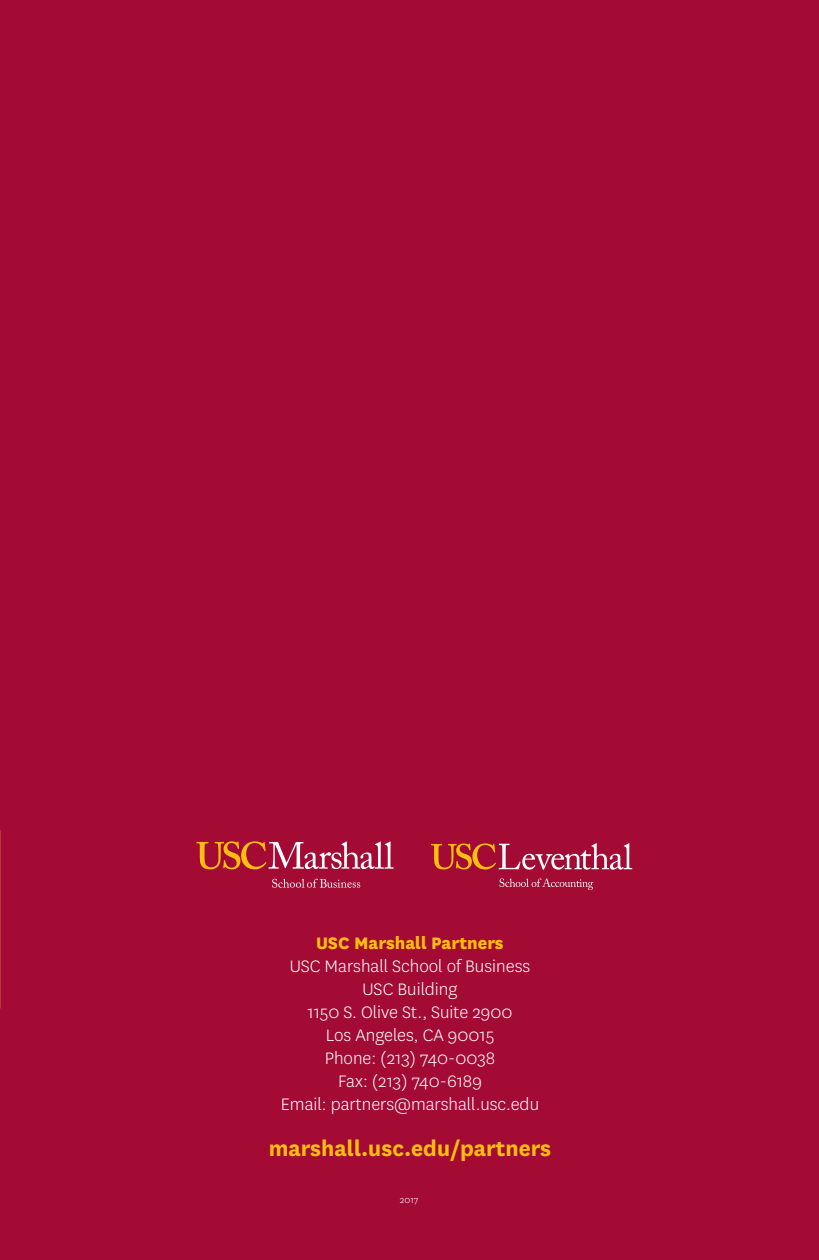
<style>
.page{position:relative;width:819px;height:1260px;background:#a30b35}
.page>*{position:absolute;margin:0;border:0;box-sizing:border-box;transform-origin:0 0}
.t1{font:700 24.68px "National";color:#febe10}
.t2{font:300 19.43px/22.9px "National";color:#fff;text-align:center}
.t3{font:800 19.43px "National";color:#febe10}
.t4{font:300 10.5px "National";color:#fff}
</style>
<div class="page">
<svg style="left:196px;top:841px;width:198px;height:28px"></svg>
<svg style="left:272px;top:879px;width:88px;height:9px"></svg>
<svg style="left:431px;top:843px;width:201px;height:27px"></svg>
<svg style="left:499px;top:878px;width:94px;height:12px"></svg>
<p class="t3" style="left:316px;top:929px;width:189px">USC Marshall Partners</p>
<p class="t2" style="left:281px;top:954px;width:260px">USC Marshall School of Business<br>USC Building<br>1150 S. Olive St., Suite 2900<br>Los Angeles, CA 90015<br>Phone: (213) 740-0038<br>Fax: (213) 740-6189<br>Email: partners@marshall.usc.edu</p>
<p class="t1" style="left:269px;top:1131px;width:284px">marshall.usc.edu/partners</p>
<p class="t4" style="left:400px;top:1193px;width:20px">2017</p>
</div>
